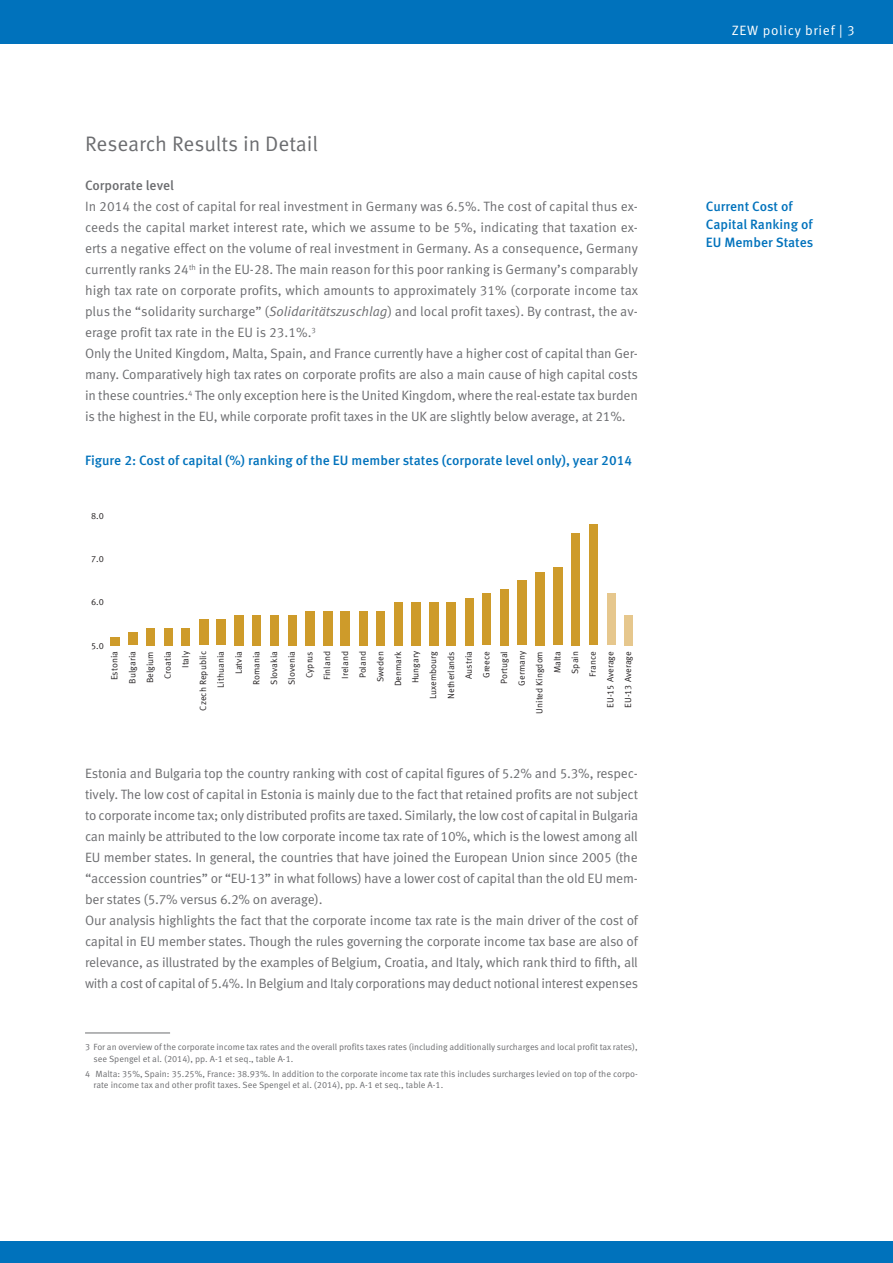
<style>
.page{position:relative;width:893px;height:1263px;background:#fff}
.page>*{position:absolute;margin:0;border:0;box-sizing:border-box;transform-origin:0 0}
.t1{font:21px "Meta Pro";letter-spacing:-.005em;color:#6c6d70}
.t2{font:13.5px/21px "Meta Pro";letter-spacing:-.015em;color:#6c6d70}
.t3{font:500 13.5px/18px "Meta Pro";color:#0072bc}
.t4{font:13.5px "Meta Pro";letter-spacing:.05em;color:#fff}
.t5{font:500 13.5px "Meta Pro";color:#6c6d70}
.t6{font:9px/11.2px "Meta Pro";color:#6c6d70}
.t7{font:9px/17.7px "Meta Pro";color:#231f20;text-align:right}
.s1{font-style:italic}
</style>
<div class="page">
<div style="left:0;top:1242px;width:893px;height:21px;background:#0072bc"></div>
<div style="left:0;top:0;width:893px;height:43px;background:#0072bc"></div>
<div style="left:111px;top:637px;width:9px;height:8px;background:#ce9b2a"></div>
<div style="left:128px;top:632px;width:9px;height:13px;background:#ce9b2a"></div>
<div style="left:146px;top:628px;width:9px;height:17px;background:#ce9b2a"></div>
<div style="left:164px;top:628px;width:9px;height:17px;background:#ce9b2a"></div>
<div style="left:182px;top:628px;width:8px;height:17px;background:#ce9b2a"></div>
<div style="left:199px;top:619px;width:9px;height:26px;background:#ce9b2a"></div>
<div style="left:217px;top:619px;width:9px;height:26px;background:#ce9b2a"></div>
<div style="left:234px;top:615px;width:9px;height:30px;background:#ce9b2a"></div>
<div style="left:252px;top:615px;width:9px;height:30px;background:#ce9b2a"></div>
<div style="left:624px;top:615px;width:9px;height:30px;background:#e6c78d"></div>
<div style="left:270px;top:615px;width:9px;height:30px;background:#ce9b2a"></div>
<div style="left:288px;top:615px;width:8px;height:30px;background:#ce9b2a"></div>
<div style="left:305px;top:611px;width:9px;height:34px;background:#ce9b2a"></div>
<div style="left:323px;top:611px;width:9px;height:34px;background:#ce9b2a"></div>
<div style="left:341px;top:611px;width:9px;height:34px;background:#ce9b2a"></div>
<div style="left:359px;top:611px;width:8px;height:34px;background:#ce9b2a"></div>
<div style="left:376px;top:611px;width:9px;height:34px;background:#ce9b2a"></div>
<div style="left:394px;top:602px;width:9px;height:43px;background:#ce9b2a"></div>
<div style="left:412px;top:602px;width:9px;height:43px;background:#ce9b2a"></div>
<div style="left:429px;top:602px;width:9px;height:43px;background:#ce9b2a"></div>
<div style="left:447px;top:602px;width:9px;height:43px;background:#ce9b2a"></div>
<div style="left:465px;top:598px;width:9px;height:47px;background:#ce9b2a"></div>
<div style="left:483px;top:593px;width:8px;height:52px;background:#ce9b2a"></div>
<div style="left:607px;top:593px;width:9px;height:52px;background:#e6c78d"></div>
<div style="left:500px;top:589px;width:9px;height:56px;background:#ce9b2a"></div>
<div style="left:518px;top:580px;width:9px;height:65px;background:#ce9b2a"></div>
<div style="left:535px;top:572px;width:9px;height:73px;background:#ce9b2a"></div>
<div style="left:553px;top:567px;width:9px;height:78px;background:#ce9b2a"></div>
<div style="left:571px;top:533px;width:9px;height:112px;background:#ce9b2a"></div>
<div style="left:589px;top:524px;width:8px;height:121px;background:#ce9b2a"></div>
<hr style="left:85px;top:1032px;width:85px;height:1px;background:#6c6d70">
<h1 class="t1" style="left:85px;top:130px;width:235px">Research Results in Detail</h1>
<p class="t5" style="left:85px;top:177px;width:90px">Corporate level</p>
<p class="t2" style="left:85px;top:196px;width:555px">In 2014 the cost of capital for real investment in Germany was 6.5%. The cost of capital thus ex&shy;ceeds the capital market interest rate, which we assume to be 5%, indicating that taxation ex&shy;erts a negative effect on the volume of real investment in Germany. As a consequence, Germany currently ranks 24<sup>th</sup> in the EU-28. The main reason for this poor ranking is Germany’s comparably high tax rate on corporate profits, which amounts to approximately 31% (corporate income tax plus the “solidarity surcharge” (<span class="s1">Solidaritätszuschlag</span>) and local profit taxes). By contrast, the av&shy;erage profit tax rate in the EU is 23.1%.<sup>3<br></sup>Only the United Kingdom, Malta, Spain, and France currently have a higher cost of capital than Ger&shy;many. Comparatively high tax rates on corporate profits are also a main cause of high capital costs in these countries.<sup>4</sup> The only exception here is the United Kingdom, where the real-estate tax burden is the highest in the EU, while corporate profit taxes in the UK are slightly below average, at 21%.</p>
<p class="t3" style="left:85px;top:452px;width:549px">Figure 2: Cost of capital (%) ranking of the EU member states (corporate level only), year 2014</p>
<p class="t7" style="left:91px;top:507px;width:14px">8.0</p>
<p class="t7" style="left:91px;top:550px;width:14px">7.0</p>
<p class="t7" style="left:91px;top:594px;width:14px">6.0</p>
<p class="t7" style="left:91px;top:637px;width:14px">5.0</p>
<p class="t7" style="left:106px;top:714px;width:64px;rotate:-90deg">Estonia<br>Bulgaria<br>Belgium<br>Croatia<br>Italy<br>Czech Republic<br>Lithuania<br>Latvia<br>Romania<br>Slovakia<br>Slovenia<br>Cyprus<br>Finland<br>Ireland<br>Poland<br>Sweden<br>Denmark<br>Hungary<br>Luxembourg<br>Netherlands<br>Austria<br>Greece<br>Portugal<br>Germany<br>United Kingdom<br>Malta<br>Spain<br>France<br>EU-15 Average<br>EU-13 Average</p>
<p class="t2" style="left:85px;top:763px;width:555px">Estonia and Bulgaria top the country ranking with cost of capital figures of 5.2% and 5.3%, respec&shy;tively. The low cost of capital in Estonia is mainly due to the fact that retained profits are not subject to corporate income tax; only distributed profits are taxed. Similarly, the low cost of capital in Bulgaria can mainly be attributed to the low corporate income tax rate of 10%, which is the lowest among all EU member states. In general, the countries that have joined the European Union since 2005 (the “accession countries” or “EU-13” in what follows) have a lower cost of capital than the old EU mem&shy;ber states (5.7% versus 6.2% on average).<br>Our analysis highlights the fact that the corporate income tax rate is the main driver of the cost of capital in EU member states. Though the rules governing the corporate income tax base are also of relevance, as illustrated by the examples of Belgium, Croatia, and Italy, which rank third to fifth, all with a cost of capital of 5.4%. In Belgium and Italy corporations may deduct notional interest expenses</p>
<p class="t6" style="left:94px;top:1042px;width:546px;text-indent:-9px">3 For an overview of the corporate income tax rates and the overall profits taxes rates (including additionally surcharges and local profit tax rates), see Spengel et al. (2014), pp. A-1 et seq., table A-1.</p>
<p class="t6" style="left:94px;top:1069px;width:546px;text-indent:-9px">4 Malta: 35%, Spain: 35.25%, France: 38.93%. In addition to the corporate income tax rate this includes surcharges levied on top of the corpo&shy;rate income tax and other profit taxes. See Spengel et al. (2014), pp. A-1 et seq., table A-1.</p>
<p class="t4" style="left:739px;top:21px;width:117px">ZEWpolicybrief | 3</p>
<p class="t4" style="left:732px;top:21px;width:70px">ZEW policy</p>
<p class="t3" style="left:706px;top:198px;width:109px">Current Cost of<br>Capital Ranking of<br>EU Member States</p>
</div>
